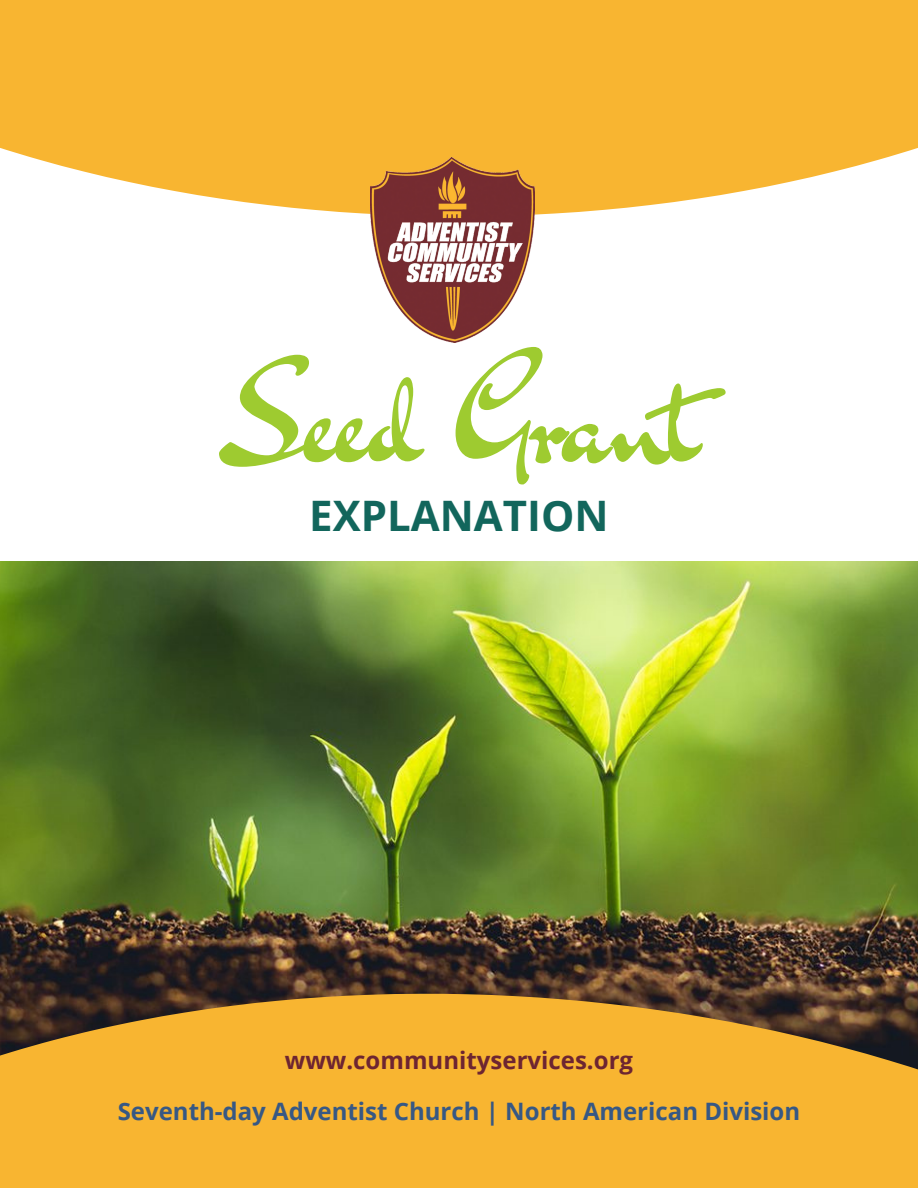
<style>
.page{position:relative;width:918px;height:1188px;background:#fff}
.page>*{position:absolute;margin:0;border:0;box-sizing:border-box;transform-origin:0 0}
.t1{font:132px "Dr Sugiyama";color:#9ecb30}
.t2{font:700 42px "Open Sans";color:#12665c}
.t3{font:700 24px "Open Sans";color:#375884}
.t4{font:700 24px "Open Sans";color:#6d2531}
</style>
<div class="page">
<svg style="left:0;top:0;width:918px;height:215px;background:#f8bc46"></svg>
<img style="left:370px;top:158px;width:165px;height:184px">
<img style="left:0;top:562px;width:918px;height:357px">
<svg style="left:0;top:919px;width:918px;height:269px;background:#b8862d"></svg>
<p class="t1" style="left:219px;top:323px;width:481px">Seed Grant</p>
<p class="t2" style="left:309px;top:486px;width:301px">EXPLANATION</p>
<p class="t4" style="left:285px;top:1043px;width:350px">www.communityservices.org</p>
<p class="t3" style="left:118px;top:1094px;width:684px">Seventh-day Adventist Church | North American Division</p>
</div>
